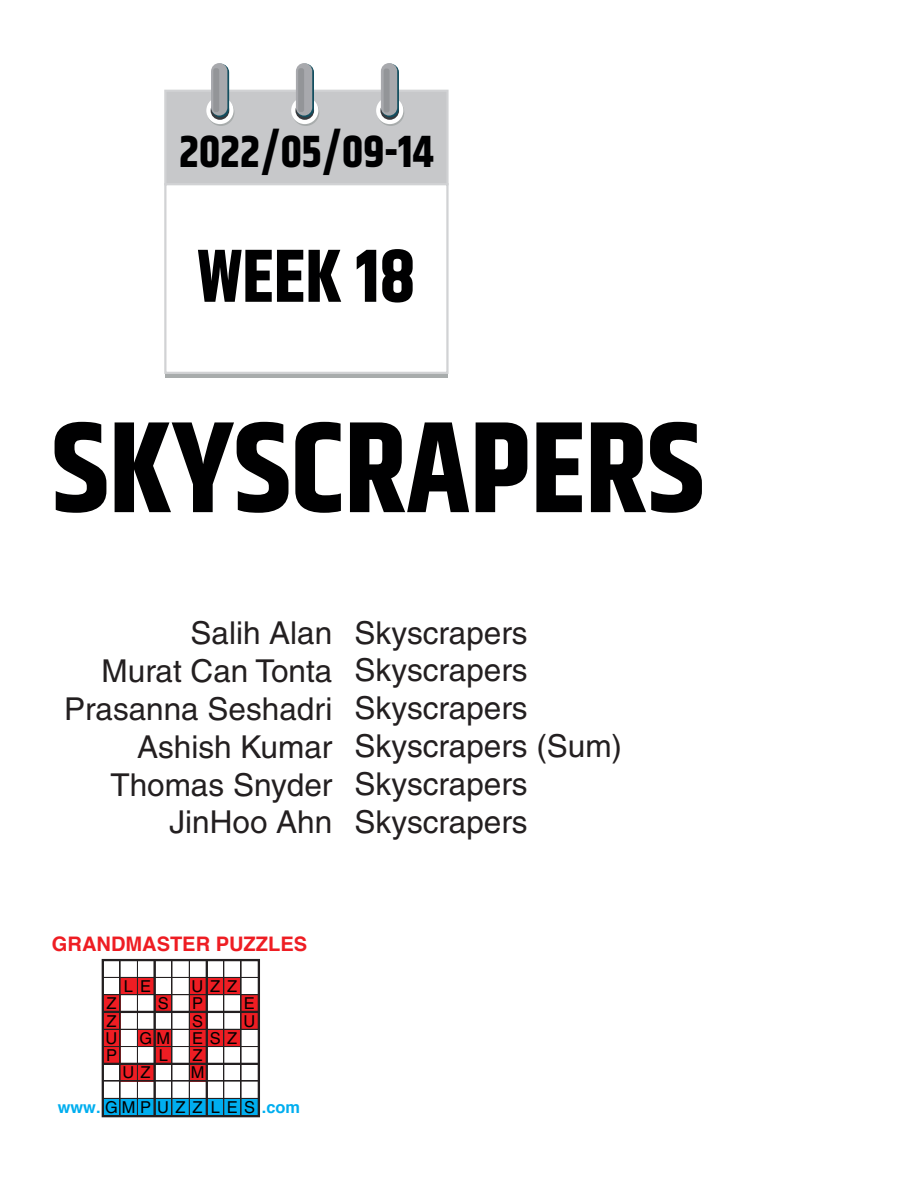
<style>
.page{position:relative;width:918px;height:1188px;background:#fff}
.page>*{position:absolute;margin:0;border:0;box-sizing:border-box;transform-origin:0 0}
.t1{font:700 129.45px "Khand";color:#000001}
.t2{font:700 75px "Khand";color:#000001}
.t3{font:700 45px "Khand";color:#000001}
.t4{font:31.5px/37.8px "Helvetica";color:#231f20;text-align:right}
.t5{font:700 20.1px "Helvetica";color:#ee1d23}
.t6{font:16.35px/34.5px "Helvetica";letter-spacing:.38em;color:#010101}
.s1{font-weight:700;color:#00aeef}
</style>
<div class="page">
<div style="left:104px;top:1098px;width:155px;height:18px;background:#00aeef"></div>
<div style="left:120px;top:977px;width:35px;height:18px;background:#ee1d23"></div>
<div style="left:189px;top:977px;width:52px;height:18px;background:#ee1d23"></div>
<div style="left:103px;top:995px;width:17px;height:17px;background:#ee1d23"></div>
<div style="left:155px;top:995px;width:17px;height:17px;background:#ee1d23"></div>
<div style="left:189px;top:995px;width:18px;height:17px;background:#ee1d23"></div>
<div style="left:241px;top:995px;width:18px;height:17px;background:#ee1d23"></div>
<div style="left:103px;top:1012px;width:17px;height:17px;background:#ee1d23"></div>
<div style="left:189px;top:1012px;width:18px;height:17px;background:#ee1d23"></div>
<div style="left:241px;top:1012px;width:18px;height:17px;background:#ee1d23"></div>
<div style="left:103px;top:1029px;width:17px;height:18px;background:#ee1d23"></div>
<div style="left:137px;top:1029px;width:35px;height:18px;background:#ee1d23"></div>
<div style="left:189px;top:1029px;width:52px;height:18px;background:#ee1d23"></div>
<div style="left:103px;top:1047px;width:17px;height:17px;background:#ee1d23"></div>
<div style="left:155px;top:1047px;width:17px;height:17px;background:#ee1d23"></div>
<div style="left:189px;top:1047px;width:18px;height:17px;background:#ee1d23"></div>
<div style="left:120px;top:1064px;width:35px;height:17px;background:#ee1d23"></div>
<div style="left:189px;top:1064px;width:18px;height:17px;background:#ee1d23"></div>
<hr style="left:120px;top:961px;width:1px;height:51px;background:#231f20">
<hr style="left:172px;top:961px;width:1px;height:51px;background:#231f20">
<hr style="left:224px;top:961px;width:1px;height:51px;background:#231f20">
<hr style="left:241px;top:961px;width:1px;height:51px;background:#231f20">
<hr style="left:120px;top:1013px;width:1px;height:51px;background:#231f20">
<hr style="left:172px;top:1013px;width:1px;height:51px;background:#231f20">
<hr style="left:224px;top:1013px;width:1px;height:51px;background:#231f20">
<hr style="left:241px;top:1013px;width:1px;height:51px;background:#231f20">
<hr style="left:104px;top:1081px;width:51px;height:1px;background:#231f20">
<hr style="left:155px;top:1081px;width:52px;height:1px;background:#231f20">
<hr style="left:120px;top:1064px;width:1px;height:52px;background:#231f20">
<hr style="left:172px;top:1064px;width:1px;height:52px;background:#231f20">
<hr style="left:224px;top:1064px;width:1px;height:52px;background:#231f20">
<hr style="left:241px;top:1064px;width:1px;height:52px;background:#231f20">
<hr style="left:207px;top:1081px;width:51px;height:1px;background:#231f20">
<div style="left:102px;top:959px;width:158px;height:158px;border:2px solid #231f20"></div>
<hr style="left:153px;top:959px;width:3px;height:157px;background:#231f20">
<hr style="left:206px;top:960px;width:2px;height:156px;background:#231f20">
<hr style="left:103px;top:1063px;width:156px;height:2px;background:#231f20">
<hr style="left:102px;top:1011px;width:156px;height:2px;background:#231f20">
<hr style="left:102px;top:959px;width:1px;height:157px;background:#231f20">
<hr style="left:119px;top:960px;width:1px;height:156px;background:#231f20">
<hr style="left:137px;top:960px;width:1px;height:156px;background:#231f20">
<hr style="left:171px;top:960px;width:1px;height:156px;background:#231f20">
<hr style="left:189px;top:960px;width:1px;height:156px;background:#231f20">
<hr style="left:223px;top:960px;width:1px;height:156px;background:#231f20">
<hr style="left:240px;top:960px;width:1px;height:156px;background:#231f20">
<hr style="left:258px;top:960px;width:1px;height:156px;background:#231f20">
<hr style="left:103px;top:959px;width:156px;height:1px;background:#231f20">
<hr style="left:103px;top:977px;width:156px;height:1px;background:#231f20">
<hr style="left:103px;top:994px;width:156px;height:1px;background:#231f20">
<hr style="left:103px;top:1029px;width:156px;height:1px;background:#231f20">
<hr style="left:103px;top:1046px;width:156px;height:1px;background:#231f20">
<hr style="left:103px;top:1080px;width:156px;height:1px;background:#231f20">
<hr style="left:103px;top:1098px;width:156px;height:1px;background:#231f20">
<hr style="left:103px;top:1115px;width:156px;height:1px;background:#231f20">
<div style="left:164px;top:90px;width:285px;height:95px;background:#c7c8ca;border:2px solid #d1d2d4"></div>
<div style="left:165px;top:189px;width:282px;height:189px;background:#a8acac"></div>
<div style="left:164px;top:183px;width:285px;height:191px;background:#fff;border:2px solid #d1d2d4"></div>
<svg style="left:207px;top:99px;width:27px;height:27px"></svg>
<svg style="left:206px;top:97px;width:28px;height:27px"></svg>
<svg style="left:211px;top:101px;width:18px;height:19px"></svg>
<svg style="left:212px;top:64px;width:17px;height:53px"></svg>
<div style="left:211px;top:63px;width:16px;height:53px;background:#a8a9ad;border-radius:8px"></div>
<svg style="left:292px;top:99px;width:27px;height:27px"></svg>
<div style="left:291px;top:97px;width:27px;height:27px;background:#fff;border-radius:50%"></div>
<svg style="left:295px;top:101px;width:19px;height:19px"></svg>
<svg style="left:297px;top:64px;width:17px;height:53px"></svg>
<div style="left:296px;top:63px;width:16px;height:53px;background:#a8a9ad;border-radius:8px"></div>
<svg style="left:377px;top:99px;width:27px;height:27px"></svg>
<div style="left:376px;top:97px;width:27px;height:27px;background:#fff;border-radius:50%"></div>
<svg style="left:380px;top:101px;width:19px;height:19px"></svg>
<svg style="left:381px;top:64px;width:18px;height:53px"></svg>
<div style="left:381px;top:63px;width:16px;height:53px;background:#a8a9ad;border-radius:8px"></div>
<div style="left:213px;top:68px;width:6px;height:44px;background:#939598;border-radius:2px"></div>
<div style="left:298px;top:68px;width:6px;height:44px;background:#939598;border-radius:2px"></div>
<div style="left:384px;top:69px;width:6px;height:43px;background:#939598;border-radius:2px"></div>
<h3 class="t3" style="left:179px;top:120px;width:256px">2022/05/09-14</h3>
<h2 class="t2" style="left:198px;top:223px;width:219px">WEEK 18</h2>
<h1 class="t1" style="left:52px;top:376px;width:654px">SKYSCRAPERS</h1>
<p class="t4" style="left:64px;top:614px;width:270px">Salih Alan<br>Murat Can Tonta<br>Prasanna Seshadri<br>Ashish Kumar<br>Thomas Snyder<br>JinHoo Ahn</p>
<p class="t4" style="left:355px;top:614px;width:269px;text-align:left">Skyscrapers<br>Skyscrapers<br>Skyscrapers<br>Skyscrapers (Sum)<br>Skyscrapers<br>Skyscrapers</p>
<p class="t5" style="left:52px;top:931px;width:257px">GRANDMASTER PUZZLES</p>
<p class="t6" style="left:124px;top:969px;width:29px">L E</p>
<p class="t6" style="left:192px;top:969px;width:47px">UZZ</p>
<p class="t6" style="left:107px;top:986px;width:12px">Z</p>
<p class="t6" style="left:158px;top:986px;width:12px">S</p>
<p class="t6" style="left:192px;top:986px;width:12px">P</p>
<p class="t6" style="left:244px;top:986px;width:12px">E</p>
<p class="t6" style="left:107px;top:1003px;width:12px">Z</p>
<p class="t6" style="left:192px;top:1003px;width:12px">S</p>
<p class="t6" style="left:243px;top:1003px;width:13px">U</p>
<p class="t6" style="left:106px;top:1021px;width:13px">U</p>
<p class="t6" style="left:139px;top:1021px;width:32px">G M</p>
<p class="t6" style="left:192px;top:1021px;width:47px">ESZ</p>
<p class="t6" style="left:106px;top:1038px;width:12px">P</p>
<p class="t6" style="left:159px;top:1038px;width:11px">L</p>
<p class="t6" style="left:193px;top:1038px;width:12px">Z</p>
<p class="t6" style="left:123px;top:1055px;width:30px">U Z</p>
<p class="t6" style="left:58px;top:1055px;width:244px;text-indent:133px">M <span class="s1">www.</span>GMPUZ Z L ES <span class="s1">.com</span></p>
</div>
